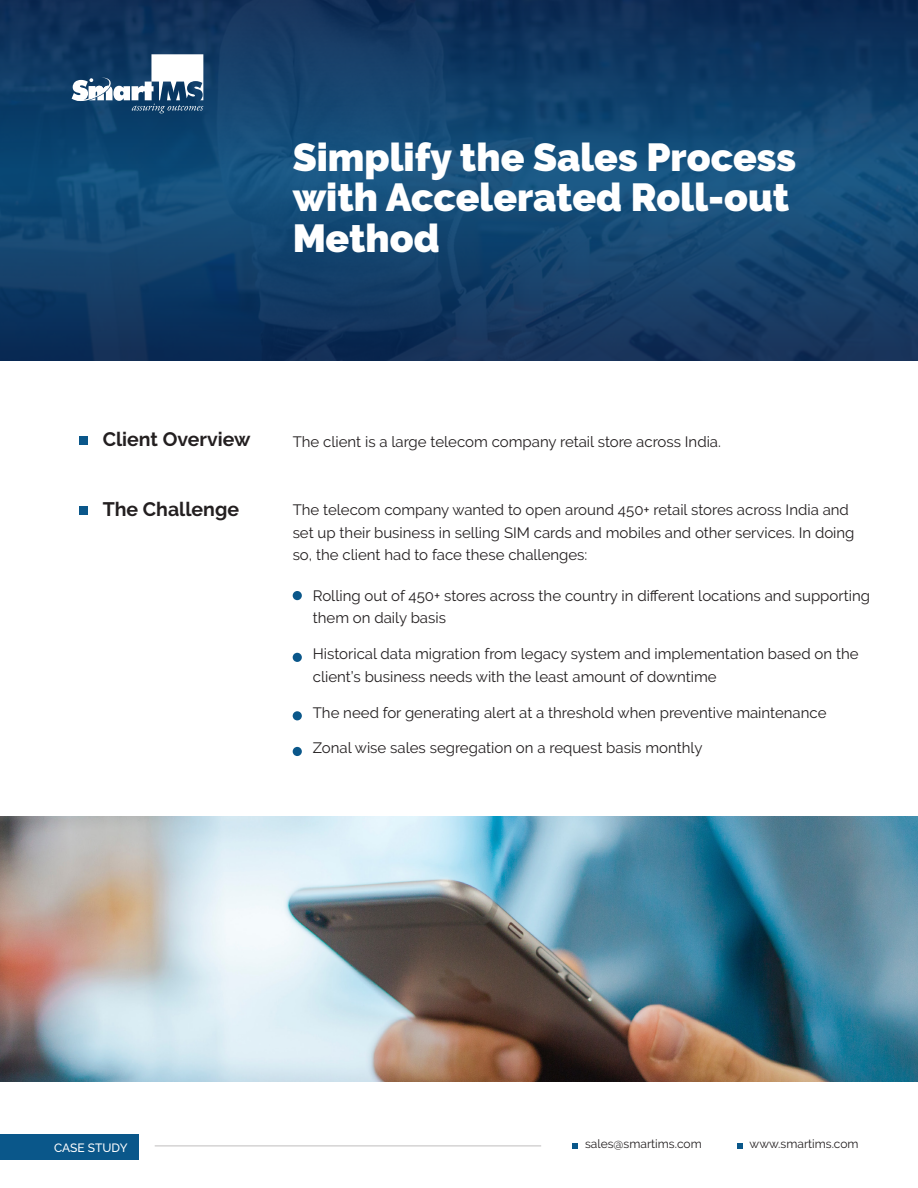
<style>
.page{position:relative;width:918px;height:1188px;background:#fff}
.page>*{position:absolute;margin:0;border:0;box-sizing:border-box;transform-origin:0 0}
.t1{font:900 39px/40.5px "Raleway";color:#fff}
.t2{font:700 19.5px "Raleway";color:#231f20}
.t3{font:15px/22.5px "Raleway";color:#231f20}
.t4{font:12px "Raleway";color:#231f20}
.t5{font:500 12px "Raleway";color:#fff}
</style>
<div class="page">
<div style="left:0;top:1134px;width:139px;height:25px;background:#0a578a"></div>
<svg style="left:737px;top:1143px;width:6px;height:6px"></svg>
<svg style="left:572px;top:1143px;width:6px;height:6px"></svg>
<hr style="left:155px;top:1146px;width:386px;height:1px;background:#231f20">
<div style="left:0;top:175px;width:918px;height:186px;background:linear-gradient(to bottom,#175683,#112c54)"></div>
<div style="left:0;top:0;width:918px;height:177px;background:linear-gradient(to bottom,#0e2b53,#155481)"></div>
<svg style="left:72px;top:54px;width:131px;height:59px"></svg>
<div style="left:79px;top:436px;width:9px;height:9px;background:#0a578a"></div>
<div style="left:79px;top:506px;width:9px;height:9px;background:#0a578a"></div>
<img style="left:1px;top:816px;width:917px;height:266px">
<div style="left:293px;top:591px;width:9px;height:9px;background:#0a578a;border-radius:50%"></div>
<div style="left:293px;top:653px;width:9px;height:9px;background:#0a578a;border-radius:50%"></div>
<div style="left:293px;top:711px;width:9px;height:9px;background:#0a578a;border-radius:50%"></div>
<div style="left:293px;top:747px;width:9px;height:9px;background:#0a578a;border-radius:50%"></div>
<p class="t1" style="left:293px;top:137px;width:505px">Simplify the Sales Process with Accelerated Roll-out<br>Method</p>
<p class="t2" style="left:103px;top:429px;width:149px">Client Overview</p>
<p class="t3" style="left:293px;top:430px;width:430px">The client is a large telecom company retail store across India.</p>
<p class="t2" style="left:103px;top:498px;width:138px">The Challenge</p>
<p class="t3" style="left:293px;top:499px;width:563px">The telecom company wanted to open around 450+ retail stores across India and set up their business in selling SIM cards and mobiles and other services. In doing so, the client had to face these challenges:</p>
<p class="t3" style="left:313px;top:584px;width:559px">Rolling out of 450+ stores across the country in different locations and supporting them on daily basis</p>
<p class="t3" style="left:313px;top:643px;width:547px">Historical data migration from legacy system and implementation based on the client’s business needs with the least amount of downtime</p>
<p class="t3" style="left:313px;top:701px;width:515px">The need for generating alert at a threshold when preventive maintenance</p>
<p class="t3" style="left:313px;top:737px;width:391px">Zonal wise sales segregation on a request basis monthly</p>
<p class="t5" style="left:54px;top:1140px;width:75px">CASE STUDY</p>
<p class="t4" style="left:585px;top:1137px;width:118px">sales@smartims.com</p>
<p class="t4" style="left:750px;top:1137px;width:111px">www.smartims.com</p>
</div>
